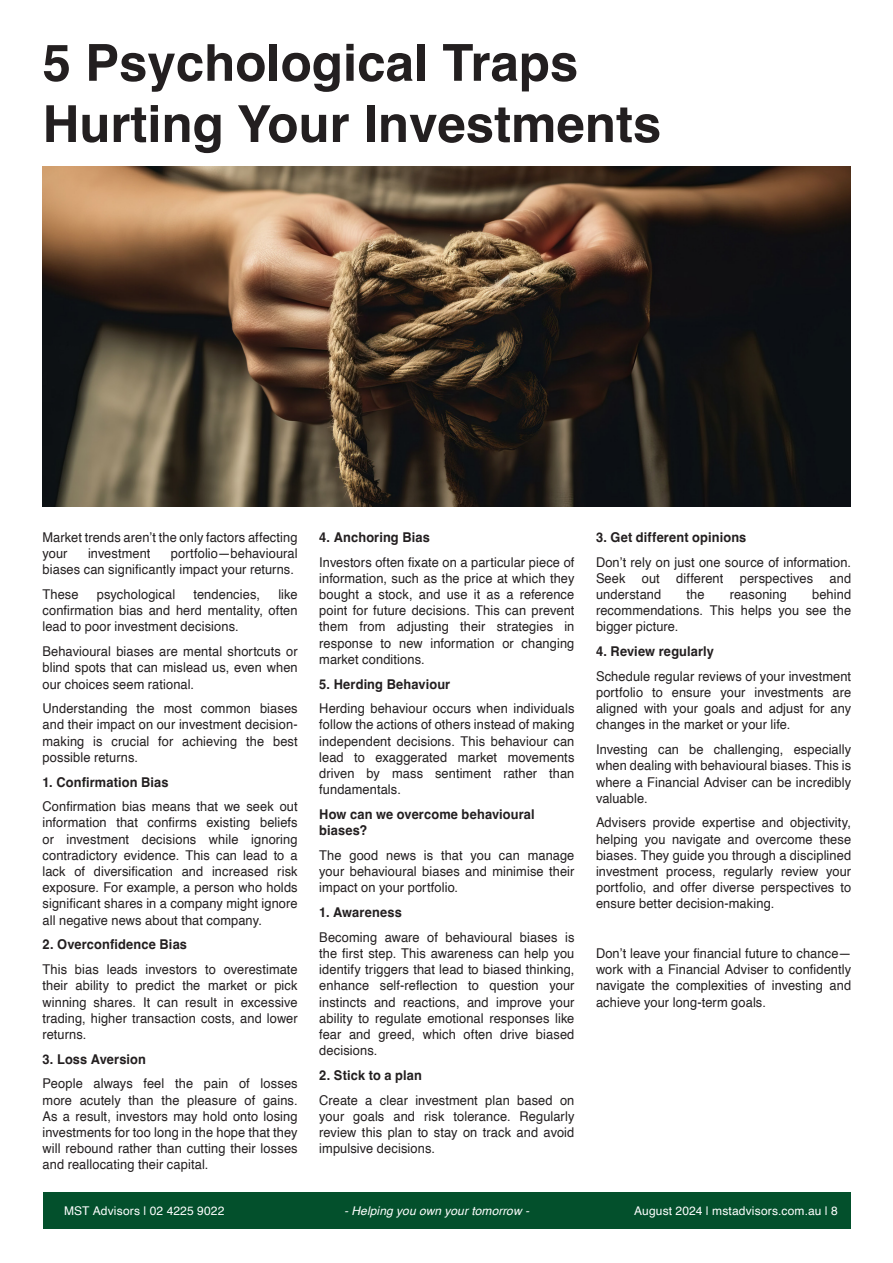
<style>
.page{position:relative;width:893px;height:1263px;background:#fff}
.page>*{position:absolute;margin:0;border:0;box-sizing:border-box;transform-origin:0 0}
._42_Header_gray_Bitter{font:700 51px/61.2px "Helvetica";color:#231f20}
._8_Content_gray_Source_Sans_Pro{font:13.5px/16.2px "Helvetica";letter-spacing:.01em;color:#231f20;text-align:justify;scale:.95 1}
._8_Content_gray_Source_Sans_Pro-2{font:700 13.5px/16.2px "Helvetica";letter-spacing:.01em;color:#231f20;scale:.95 1}
._9_Content_gray_Source_Sans_Pro{font:12px "Helvetica";letter-spacing:.01em;color:#fff}
._9_Content_gray_Source_Sans_Pro-2{font:italic 12px "Helvetica";letter-spacing:.01em;color:#fff}
</style>
<div class="page">
<div style="left:43px;top:1193px;width:808px;height:36px;background:#03502c"></div>
<img style="left:43px;top:167px;width:807px;height:340px">
<p class="_42_Header_gray_Bitter" style="left:43px;top:38px;width:620px">5 Psychological Traps<br>Hurting Your Investments</p>
<p class="_8_Content_gray_Source_Sans_Pro" style="left:43px;top:529px;width:270px">Market trends aren’t the only factors affecting your</p>
<p class="_8_Content_gray_Source_Sans_Pro" style="left:43px;top:546px;width:270px;text-align:right">portfolio—behavioural<br>biases can significantly impact your returns.</p>
<p class="_8_Content_gray_Source_Sans_Pro" style="left:43px;top:587px;width:40px">These</p>
<p class="_8_Content_gray_Source_Sans_Pro" style="left:97px;top:587px;width:84px">psychological</p>
<p class="_8_Content_gray_Source_Sans_Pro" style="left:193px;top:587px;width:72px">tendencies,</p>
<p class="_8_Content_gray_Source_Sans_Pro" style="left:88px;top:546px;width:67px">investment</p>
<p class="_8_Content_gray_Source_Sans_Pro" style="left:43px;top:587px;width:270px;text-indent:236px">like confirmation bias and herd mentality, often lead to poor investment decisions.</p>
<p class="_8_Content_gray_Source_Sans_Pro" style="left:43px;top:644px;width:270px">Behavioural biases are mental shortcuts or blind spots that can mislead us, even when our choices seem rational.</p>
<p class="_8_Content_gray_Source_Sans_Pro" style="left:43px;top:701px;width:270px">Understanding the most common biases and their impact on our investment decision&shy;making is crucial for achieving the best possible returns.</p>
<p class="_8_Content_gray_Source_Sans_Pro-2" style="left:43px;top:775px;width:134px">1. Confirmation Bias</p>
<p class="_8_Content_gray_Source_Sans_Pro" style="left:43px;top:799px;width:270px">Confirmation bias means that we seek out information that confirms existing beliefs or investment decisions while ignoring contradictory evidence. This can lead to a lack of diversification and increased risk exposure. For example, a person who holds significant shares in a company might ignore all negative news about that company.</p>
<p class="_8_Content_gray_Source_Sans_Pro-2" style="left:43px;top:938px;width:154px">2. Overconfidence Bias</p>
<p class="_8_Content_gray_Source_Sans_Pro" style="left:43px;top:962px;width:270px">This bias leads investors to overestimate their ability to predict the market or pick winning shares. It can result in excessive trading, higher transaction costs, and lower returns.</p>
<p class="_8_Content_gray_Source_Sans_Pro-2" style="left:43px;top:1052px;width:111px">3. Loss Aversion</p>
<p class="_8_Content_gray_Source_Sans_Pro" style="left:43px;top:1076px;width:270px">People always feel the pain of losses more acutely than the pleasure of gains.<br>As a result, investors may hold onto losing investments for too long in the hope that they will rebound rather than cutting their losses and reallocating their capital.</p>
<p class="_8_Content_gray_Source_Sans_Pro-2" style="left:319px;top:531px;width:118px">4. Anchoring Bias</p>
<p class="_8_Content_gray_Source_Sans_Pro" style="left:319px;top:554px;width:270px">Investors often fixate on a particular piece of information, such as the price at which they bought a stock, and use it as a reference point for future decisions. This can prevent them from adjusting their strategies in response to new information or changing market conditions.</p>
<p class="_8_Content_gray_Source_Sans_Pro-2" style="left:319px;top:677px;width:139px">5. Herding Behaviour</p>
<p class="_8_Content_gray_Source_Sans_Pro" style="left:319px;top:701px;width:270px">Herding behaviour occurs when individuals follow the actions of others instead of making independent decisions. This behaviour can lead to exaggerated market movements driven by mass sentiment rather than fundamentals.</p>
<p class="_8_Content_gray_Source_Sans_Pro-2" style="left:319px;top:808px;width:228px">How can we overcome behavioural biases?</p>
<p class="_8_Content_gray_Source_Sans_Pro" style="left:319px;top:847px;width:270px">The good news is that you can manage your behavioural biases and minimise their impact on your portfolio.</p>
<p class="_8_Content_gray_Source_Sans_Pro-2" style="left:319px;top:906px;width:88px">1. Awareness</p>
<p class="_8_Content_gray_Source_Sans_Pro" style="left:319px;top:929px;width:270px">Becoming aware of behavioural biases is the first step. This awareness can help you identify triggers that lead to biased thinking, enhance self-reflection to question your instincts and reactions, and improve your ability to regulate emotional responses like fear and greed, which often drive biased decisions.</p>
<p class="_8_Content_gray_Source_Sans_Pro-2" style="left:319px;top:1068px;width:110px">2. Stick to a plan</p>
<p class="_8_Content_gray_Source_Sans_Pro" style="left:319px;top:1092px;width:270px">Create a clear investment plan based on your goals and risk tolerance. Regularly review this plan to stay on track and avoid impulsive decisions.</p>
<p class="_8_Content_gray_Source_Sans_Pro-2" style="left:596px;top:531px;width:160px">3. Get different opinions</p>
<p class="_8_Content_gray_Source_Sans_Pro" style="left:596px;top:554px;width:270px">Don’t rely on just one source of information.<br>Seek out different perspectives and understand</p>
<p class="_8_Content_gray_Source_Sans_Pro" style="left:596px;top:587px;width:270px;text-indent:216px">behind recommendations. This helps you see the bigger picture.</p>
<p class="_8_Content_gray_Source_Sans_Pro-2" style="left:596px;top:645px;width:126px">4. Review regularly</p>
<p class="_8_Content_gray_Source_Sans_Pro" style="left:596px;top:668px;width:270px">Schedule regular reviews of your investment portfolio to ensure your investments are aligned with your goals and adjust for any changes in the market or your life.</p>
<p class="_8_Content_gray_Source_Sans_Pro" style="left:596px;top:742px;width:270px">Investing can be challenging, especially when dealing with behavioural biases. This is where a Financial Adviser can be incredibly valuable.</p>
<p class="_8_Content_gray_Source_Sans_Pro" style="left:596px;top:815px;width:270px">Advisers provide expertise and objectivity, helping you navigate and overcome these biases. They guide you through a disciplined investment process, regularly review your portfolio, and offer diverse perspectives to ensure better decision-making.</p>
<p class="_8_Content_gray_Source_Sans_Pro" style="left:596px;top:945px;width:270px">Don’t leave your financial future to chance— work with a Financial Adviser to confidently navigate the complexities of investing and achieve your long-term goals.</p>
<p class="_8_Content_gray_Source_Sans_Pro" style="left:686px;top:587px;width:20px">the</p>
<p class="_8_Content_gray_Source_Sans_Pro" style="left:730px;top:587px;width:62px">reasoning</p>
<p class="_9_Content_gray_Source_Sans_Pro" style="left:64px;top:1202px;width:162px">MST Advisors | 02 4225 9022</p>
<p class="_9_Content_gray_Source_Sans_Pro-2" style="left:344px;top:1202px;width:186px">- Helping you own your tomorrow -</p>
<p class="_9_Content_gray_Source_Sans_Pro" style="left:634px;top:1202px;width:205px">August 2024 | mstadvisors.com.au | 8</p>
</div>
